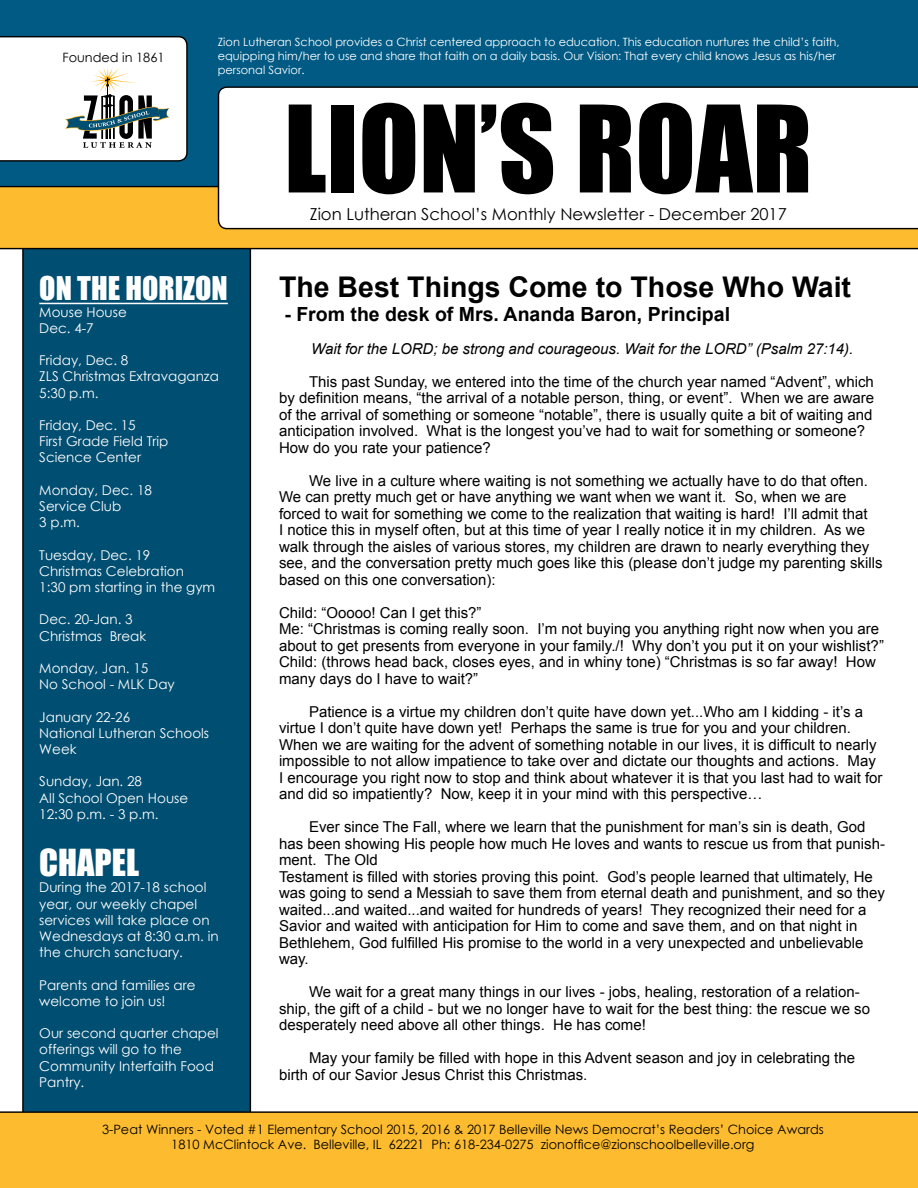
<style>
.page{position:relative;width:918px;height:1188px;background:#fff}
.page>*{position:absolute;margin:0;border:0;box-sizing:border-box;transform-origin:0 0}
.t1{font:111.3px "Impact";color:#000}
.t2{font:34.2px "Impact";color:#fff}
.t3{font:30px "Impact";color:#fff}
.t4{font:700 28.5px "Arial";color:#000}
.t5{font:700 19.5px "Arial";color:#000}
.t6{font:16.5px "Century Gothic";color:#000}
.t7{font:15px/16.5px "Arial";color:#000}
.t8{font:italic 15px "Arial";color:#000}
.t9{font:13.5px/16.2px "Century Gothic";color:#fff}
.t10{font:12.9px/15.5px "Century Gothic";color:#000;text-align:center}
.t11{font:11.4px/13.6px "Century Gothic";color:#fff}
</style>
<div class="page">
<div style="left:22px;top:249px;width:229px;height:862px;background:#004e71"></div>
<svg style="left:0;top:187px;width:918px;height:62px;background:#f0b22d"></svg>
<div style="left:0;top:0;width:918px;height:187px;background:#005a84"></div>
<svg style="left:218px;top:86px;width:700px;height:143px"></svg>
<svg style="left:0;top:36px;width:188px;height:126px"></svg>
<div style="left:0;top:1111px;width:918px;height:77px;background:#fdbb30"></div>
<hr style="left:39px;top:303px;width:189px;height:1px;background:#fff">
<p class="t10" style="left:62px;top:49px;width:104px">Founded in 1861</p>
<p class="t11" style="left:218px;top:35px;width:623px">Zion Lutheran School provides a Christ centered approach to education. This education nurtures the child’s faith, equipping him/her to use and share that faith on a daily basis. Our Vision: That every child knows Jesus as his/her personal Savior.</p>
<h1 class="t1" style="left:284px;top:62px;width:530px">LION’S ROAR</h1>
<p class="t6" style="left:310px;top:203px;width:479px">Zion Lutheran School’s Monthly Newsletter - December 2017</p>
<h3 class="t3" style="left:39px;top:265px;width:190px">ON THE HORIZON</h3>
<p class="t9" style="left:39px;top:303px;width:89px">Mouse House<br>Dec. 4-7</p>
<p class="t9" style="left:39px;top:352px;width:181px">Friday, Dec. 8<br>ZLS Christmas Extravaganza<br>5:30 p.m.</p>
<p class="t9" style="left:39px;top:417px;width:131px">Friday, Dec. 15<br>First Grade Field Trip<br>Science Center</p>
<p class="t9" style="left:39px;top:482px;width:114px">Monday, Dec. 18<br>Service Club<br>3 p.m.</p>
<p class="t9" style="left:39px;top:546px;width:177px">Tuesday, Dec. 19<br>Christmas Celebration<br>1:30 pm starting in the gym</p>
<p class="t9" style="left:39px;top:611px;width:108px">Dec. 20-Jan. 3<br>Christmas Break</p>
<p class="t9" style="left:39px;top:660px;width:137px">Monday, Jan. 15<br>No School - MLK Day</p>
<p class="t9" style="left:39px;top:708px;width:171px">January 22-26<br>National Lutheran Schools<br>Week</p>
<p class="t9" style="left:39px;top:773px;width:150px">Sunday, Jan. 28<br>All School Open House<br>12:30 p.m. - 3 p.m.</p>
<h2 class="t2" style="left:39px;top:836px;width:101px">CHAPEL</h2>
<p class="t9" style="left:39px;top:879px;width:181px">During the 2017-18 school year, our weekly chapel services will take place on<br>Wednesdays at 8:30 a.m. in the church sanctuary.</p>
<p class="t9" style="left:39px;top:976px;width:158px">Parents and families are welcome to join us!</p>
<p class="t9" style="left:39px;top:1025px;width:181px">Our second quarter chapel offerings will go to the<br>Community Interfaith Food<br>Pantry.</p>
<h3 class="t4" style="left:279px;top:268px;width:574px">The Best Things Come to Those Who Wait</h3>
<h3 class="t5" style="left:284px;top:301px;width:447px">- From the desk of Mrs. Ananda Baron, Principal</h3>
<p class="t8" style="left:311px;top:339px;width:544px">Wait for the LORD; be strong and courageous. Wait for the LORD” (Psalm 27:14).</p>
<p class="t7" style="left:279px;top:373px;width:597px;text-indent:30px">This past Sunday, we entered into the time of the church year named “Advent”, which by definition means, “the arrival of a notable person, thing, or event”. When we are aware of the arrival of something or someone “notable”, there is usually quite a bit of waiting and anticipation involved. What is the longest you’ve had to wait for something or someone?<br>How do you rate your patience?</p>
<p class="t7" style="left:279px;top:472px;width:605px;text-indent:30px">We live in a culture where waiting is not something we actually have to do that often.<br>We can pretty much get or have anything we want when we want it. So, when we are forced to wait for something we come to the realization that waiting is hard! I’ll admit that<br>I notice this in myself often, but at this time of year I really notice it in my children. As we walk through the aisles of various stores, my children are drawn to nearly everything they see, and the conversation pretty much goes like this (please don’t judge my parenting skills based on this one conversation):</p>
<p class="t7" style="left:279px;top:604px;width:606px">Child: “Ooooo! Can I get this?”<br>Me: “Christmas is coming really soon. I’m not buying you anything right now when you are about to get presents from everyone in your family./! Why don’t you put it on your wishlist?” Child: (throws head back, closes eyes, and in whiny tone) “Christmas is so far away! How many days do I have to wait?”</p>
<p class="t7" style="left:279px;top:703px;width:605px;text-indent:30px">Patience is a virtue my children don’t quite have down yet...Who am I kidding - it’s a virtue I don’t quite have down yet! Perhaps the same is true for you and your children.<br>When we are waiting for the advent of something notable in our lives, it is difficult to nearly impossible to not allow impatience to take over and dictate our thoughts and actions. May I encourage you right now to stop and think about whatever it is that you last had to wait for and did so impatiently? Now, keep it in your mind with this perspective…</p>
<p class="t7" style="left:279px;top:819px;width:608px;text-indent:30px">Ever since The Fall, where we learn that the punishment for man’s sin is death, God has been showing His people how much He loves and wants to rescue us from that punish&shy;ment. The Old<br>Testament is filled with stories proving this point. God’s people learned that ultimately, He was going to send a Messiah to save them from eternal death and punishment, and so they waited...and waited...and waited for hundreds of years! They recognized their need for a Savior and waited with anticipation for Him to come and save them, and on that night in Bethlehem, God fulfilled His promise to the world in a very unexpected and unbelievable way.</p>
<p class="t7" style="left:279px;top:984px;width:593px;text-indent:30px">We wait for a great many things in our lives - jobs, healing, restoration of a relation&shy;ship, the gift of a child - but we no longer have to wait for the best thing: the rescue we so desperately need above all other things. He has come!</p>
<p class="t7" style="left:279px;top:1050px;width:578px;text-indent:30px">May your family be filled with hope in this Advent season and joy in celebrating the birth of our Savior Jesus Christ this Christmas.</p>
<p class="t10" style="left:102px;top:1121px;width:723px">3-Peat Winners - Voted #1 Elementary School 2015, 2016 &amp; 2017 Belleville News Democrat’s Readers’ Choice Awards<br>1810 McClintock Ave. Belleville, IL 62221 Ph: 618-234-0275 zionoffice@zionschoolbelleville.org</p>
</div>
